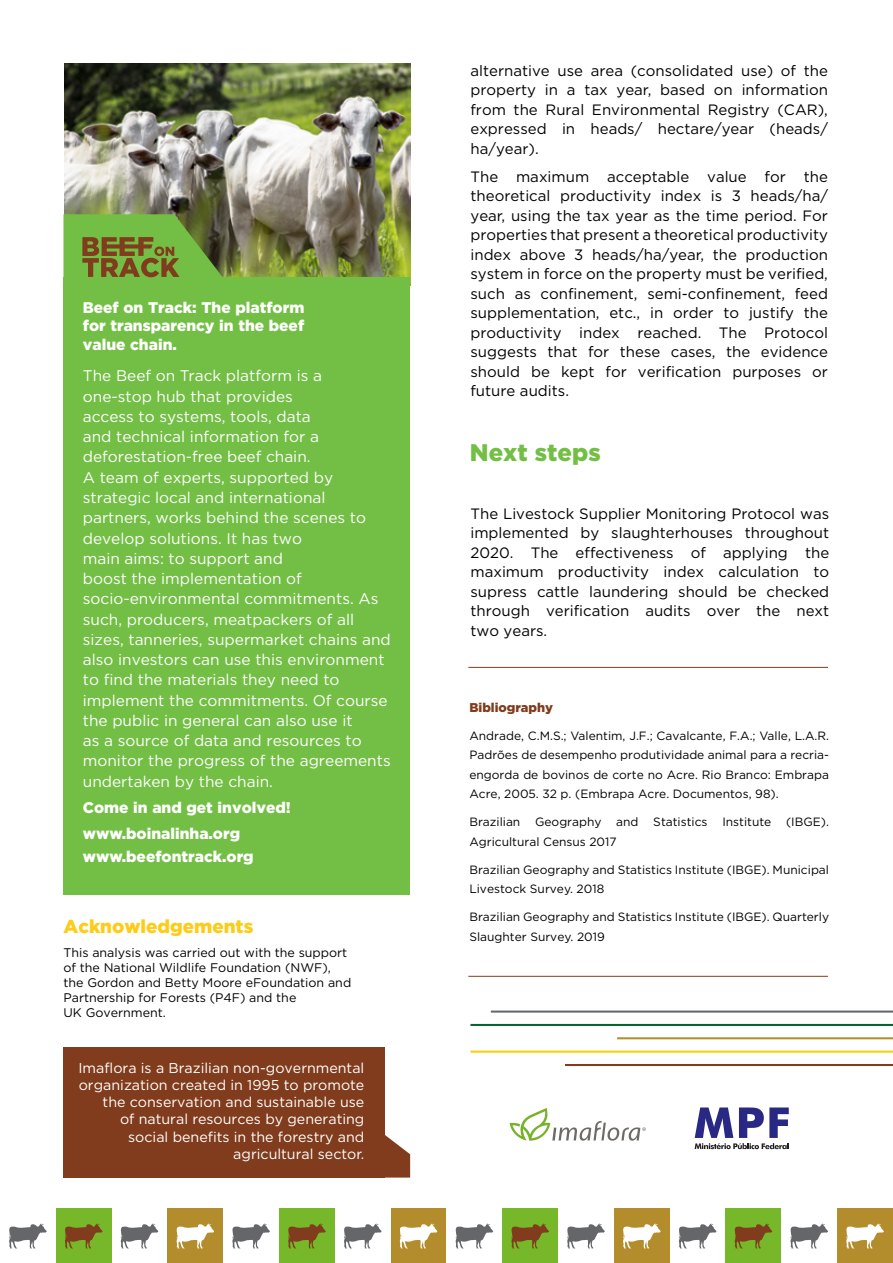
<style>
.page{position:relative;width:893px;height:1263px;background:#fff}
.page>*{position:absolute;margin:0;border:0;box-sizing:border-box;transform-origin:0 0}
.t1{font:900 24px "Gotham";color:#73bf45}
.t2{font:900 18.75px "Gotham";color:#fdcc18}
.t3{font:15.45px/20.2px "Gotham";color:#fff}
.t4{font:900 15.45px/18.6px "Gotham";color:#fff;text-align:justify}
.t5{font:15px/19.5px "Gotham";color:#000;text-align:justify}
.t6{font:14.25px/17.1px "Gotham";color:#fff;text-align:right}
.t7{font:900 12.75px "Gotham";color:#803c1c}
.t8{font:12.45px/15px "Gotham";color:#000}
.t9{font:12px/19.5px "Gotham";color:#000}
</style>
<div class="page">
<svg style="left:385px;top:1135px;width:25px;height:42px"></svg>
<img style="left:65px;top:64px;width:345px;height:213px">
<div style="left:56px;top:1209px;width:56px;height:54px;background:#76b82a"></div>
<div style="left:279px;top:1209px;width:56px;height:54px;background:#76b82a"></div>
<div style="left:167px;top:1209px;width:56px;height:54px;background:#b38d2b"></div>
<div style="left:391px;top:1209px;width:55px;height:54px;background:#b38d2b"></div>
<svg style="left:65px;top:1223px;width:38px;height:25px"></svg>
<svg style="left:288px;top:1223px;width:38px;height:25px"></svg>
<svg style="left:120px;top:1223px;width:38px;height:25px"></svg>
<svg style="left:344px;top:1223px;width:38px;height:25px"></svg>
<svg style="left:176px;top:1223px;width:38px;height:25px"></svg>
<svg style="left:399px;top:1223px;width:38px;height:25px"></svg>
<svg style="left:9px;top:1223px;width:38px;height:25px"></svg>
<svg style="left:232px;top:1223px;width:38px;height:25px"></svg>
<div style="left:502px;top:1209px;width:56px;height:54px;background:#76b82a"></div>
<div style="left:725px;top:1209px;width:56px;height:54px;background:#76b82a"></div>
<div style="left:614px;top:1209px;width:56px;height:54px;background:#b38d2b"></div>
<div style="left:837px;top:1209px;width:56px;height:54px;background:#b38d2b"></div>
<svg style="left:511px;top:1223px;width:38px;height:25px"></svg>
<svg style="left:734px;top:1223px;width:38px;height:25px"></svg>
<svg style="left:567px;top:1223px;width:38px;height:25px"></svg>
<svg style="left:790px;top:1223px;width:38px;height:25px"></svg>
<svg style="left:623px;top:1223px;width:38px;height:25px"></svg>
<svg style="left:846px;top:1223px;width:38px;height:25px"></svg>
<svg style="left:455px;top:1223px;width:38px;height:25px"></svg>
<svg style="left:679px;top:1223px;width:37px;height:25px"></svg>
<hr style="left:468px;top:667px;width:360px;height:1px;background:#803c1c">
<hr style="left:468px;top:976px;width:360px;height:1px;background:#803c1c">
<svg style="left:491px;top:1010px;width:402px;height:2px"></svg>
<svg style="left:470px;top:1024px;width:423px;height:2px"></svg>
<svg style="left:617px;top:1037px;width:276px;height:2px"></svg>
<svg style="left:470px;top:1051px;width:423px;height:2px"></svg>
<svg style="left:565px;top:1064px;width:328px;height:2px"></svg>
<div style="left:63px;top:1047px;width:322px;height:130px;background:#803c1c"></div>
<img style="left:63px;top:214px;width:322px;height:63px">
<div style="left:63px;top:277px;width:347px;height:617px;background:#73bf45"></div>
<svg style="left:82px;top:237px;width:97px;height:40px;background:#797a2f"></svg>
<svg style="left:510px;top:1108px;width:136px;height:33px"></svg>
<svg style="left:695px;top:1107px;width:94px;height:42px"></svg>
<p class="t4" style="left:83px;top:298px;width:223px">Beef on Track: The platform for transparency in the beef value chain.</p>
<p class="t3" style="left:83px;top:365px;width:310px">The Beef on Track platform is a one-stop hub that provides<br>access to systems, tools, data<br>and technical information for a deforestation-free beef chain.<br>A team of experts, supported by strategic local and international partners, works behind the scenes to develop solutions. It has two<br>main aims: to support and<br>boost the implementation of socio-environmental commitments. As such, producers, meatpackers of all sizes, tanneries, supermarket chains and also investors can use this environment to find the materials they need to implement the commitments. Of course the public in general can also use it<br>as a source of data and resources to monitor the progress of the agreements undertaken by the chain.</p>
<p class="t4" style="left:83px;top:794px;width:210px;line-height:26.2px">Come in and get involved! www.boinalinha.org</p>
<p class="t4" style="left:83px;top:847px;width:172px">www.beefontrack.org</p>
<p class="t2" style="left:63px;top:913px;width:191px">Acknowledgements</p>
<p class="t8" style="left:63px;top:944px;width:289px">This analysis was carried out with the support of the National Wildlife Foundation (NWF), the Gordon and Betty Moore eFoundation and Partnership for Forests (P4F) and the<br>UK Government.</p>
<p class="t6" style="left:78px;top:1059px;width:287px">Imaflora is a Brazilian non-governmental organization created in 1995 to promote the conservation and sustainable use<br>of natural resources by generating social benefits in the forestry and agricultural sector.</p>
<p class="t5" style="left:470px;top:60px;width:359px">alternative use area (consolidated use) of the property in a tax year, based on information from the Rural Environmental Registry (CAR), expressed in heads/ hectare/year (heads/ ha/year).</p>
<p class="t5" style="left:470px;top:166px;width:359px">The maximum acceptable value for the theoretical productivity index is 3 heads/ha/ year, using the tax year as the time period. For properties that present a theoretical productivity index above 3 heads/ha/year, the production system in force on the property must be verified, such as confinement, semi-confinement, feed supplementation, etc., in order to justify the productivity index reached. The Protocol suggests that for these cases, the evidence should be kept for verification purposes or future audits.</p>
<h1 class="t1" style="left:470px;top:436px;width:132px">Next steps</h1>
<p class="t5" style="left:470px;top:503px;width:360px">The Livestock Supplier Monitoring Protocol was implemented by slaughterhouses throughout 2020. The effectiveness of applying the maximum productivity index calculation to supress cattle laundering should be checked through verification audits over the next two years.</p>
<p class="t7" style="left:469px;top:698px;width:85px">Bibliography</p>
<p class="t9" style="left:469px;top:726px;width:361px;text-align:justify">Andrade, C.M.S.; Valentim, J.F.; Cavalcante, F.A.; Valle, L.A.R.<br>Padrões de desempenho produtividade animal para a recria&shy;engorda de bovinos de corte no Acre. Rio Branco: Embrapa Acre, 2005. 32 p. (Embrapa Acre. Documentos, 98).</p>
<p class="t9" style="left:469px;top:812px;width:361px">Brazilian Geography and Statistics Institute (IBGE).<br>Agricultural Census 2017</p>
<p class="t9" style="left:469px;top:860px;width:361px">Brazilian Geography and Statistics Institute (IBGE). Municipal<br>Livestock Survey. 2018</p>
<p class="t9" style="left:469px;top:907px;width:361px">Brazilian Geography and Statistics Institute (IBGE). Quarterly<br>Slaughter Survey. 2019</p>
</div>
